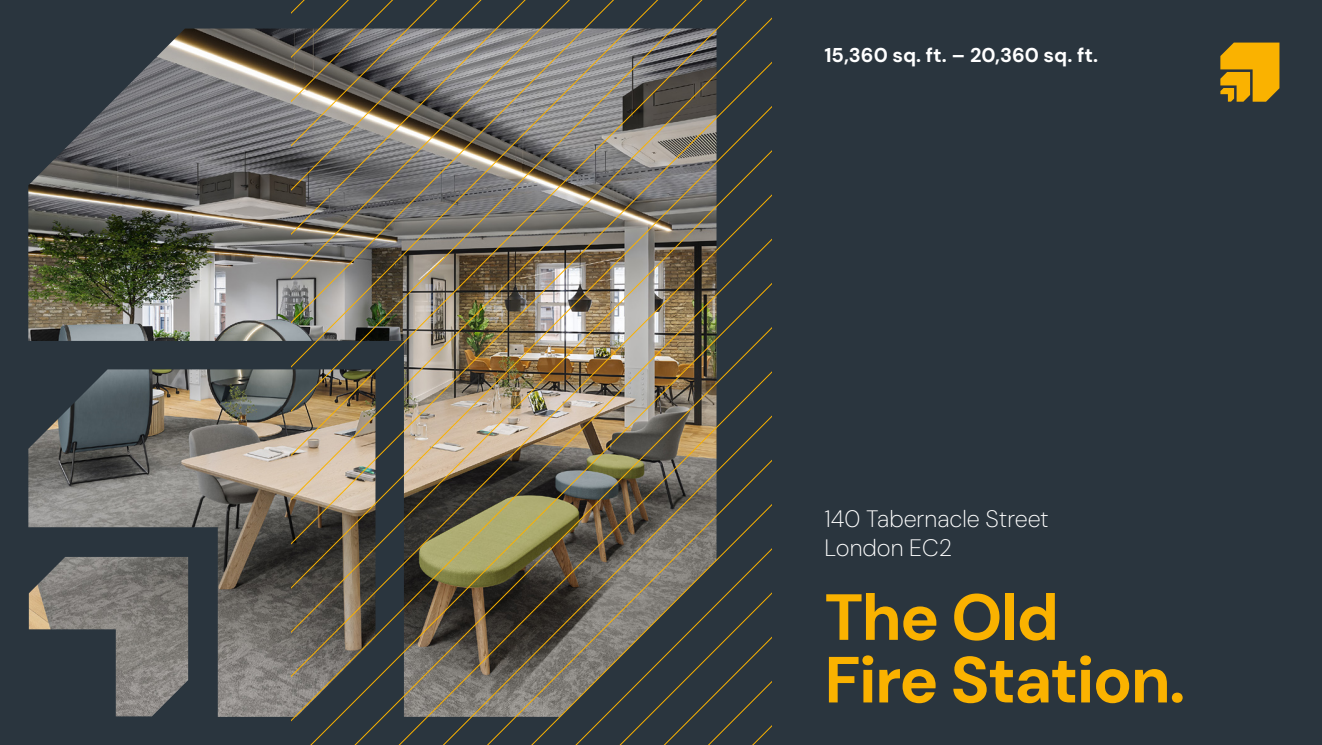
<style>
.page{position:relative;width:1322px;height:745px;background:#fff}
.page>*{position:absolute;margin:0;border:0;box-sizing:border-box;transform-origin:0 0}
.t1{font:700 65px/62.5px "DM Sans 18 pt";letter-spacing:-.025em;color:#fab200}
.t2{font:200 23.75px/28.8px "DM Sans 18 pt";color:#fff}
.t3{font:700 20px "DM Sans 18 pt";color:#fff}
</style>
<div class="page">
<div style="left:0;top:0;width:1322px;height:744px;background:#2a353e"></div>
<img style="left:28px;top:29px;width:263px;height:312px">
<img style="left:28px;top:369px;width:263px;height:347px">
<img style="left:29px;top:556px;width:159px;height:160px">
<img style="left:291px;top:0;width:480px;height:744px">
<svg style="left:1220px;top:43px;width:59px;height:59px;background:#d89e09"></svg>
<p class="t3" style="left:824px;top:43px;width:275px">15,360 sq. ft. – 20,360 sq. ft.</p>
<p class="t2" style="left:824px;top:504px;width:226px">140 Tabernacle Street<br>London EC2</p>
<h1 class="t1" style="left:824px;top:585px;width:362px">The Old<br>Fire Station.</h1>
</div>
